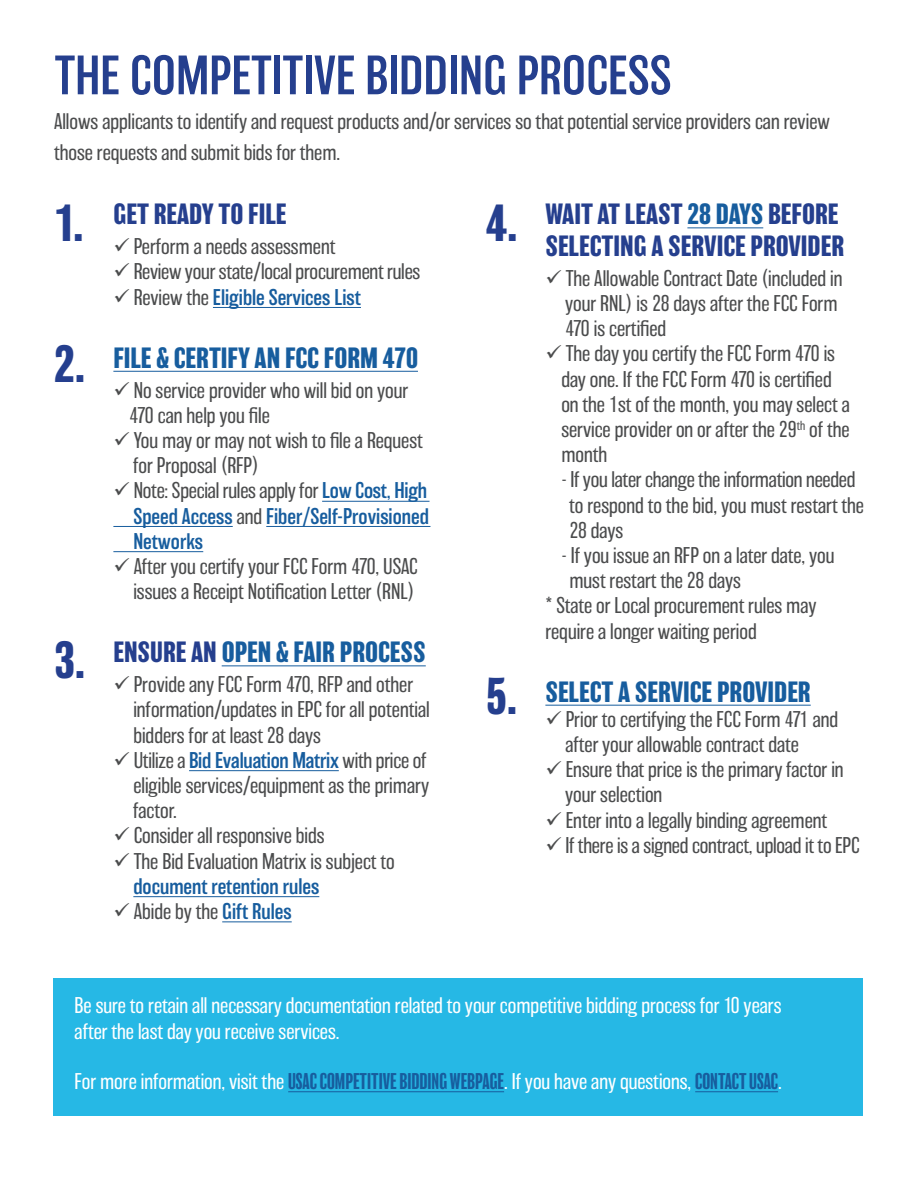
<style>
.page{position:relative;width:918px;height:1188px;background:#fff}
.page>*{position:absolute;margin:0;border:0;box-sizing:border-box;transform-origin:0 0}
.Text_Center{font:300 51px "Balboa";color:#253f8e}
.t1{font:700 48px "Balboa";color:#253f8e}
.Text_Left{font:700 27px "Balboa";color:#175d9e}
.Text_Left-2{font:700 27px/31.5px "Balboa";color:#253f8e}
.Text_Left-3{font:200 21px/25.2px "Balboa";color:#4b4c4d}
.Text_Center-2{font:200 21px/25.2px "Balboa";color:#fff}
.Text_Left-4{font:300 21px/25.2px "Balboa";color:#175d9e;text-align:justify}
.s1{color:#4b4c4d}
.s2{font-weight:200;color:#4b4c4d}
.s3{color:#253f8e}
.s4{font-weight:300;color:#175d9e}
.s5{color:#175d9e}
.s6{font-weight:400;font-stretch:condensed;color:#175d9e}
</style>
<div class="page">
<div style="left:53px;top:978px;width:810px;height:138px;background:#26b8e5"></div>
<hr style="left:288px;top:1092px;width:216px;height:1px;background:#175d9e">
<hr style="left:695px;top:1092px;width:83px;height:1px;background:#175d9e">
<hr style="left:213px;top:307px;width:148px;height:1px;background:#175d9e">
<hr style="left:113px;top:371px;width:305px;height:1px;background:#175d9e">
<hr style="left:322px;top:501px;width:108px;height:1px;background:#175d9e">
<hr style="left:113px;top:526px;width:120px;height:1px;background:#175d9e">
<hr style="left:266px;top:526px;width:164px;height:1px;background:#175d9e">
<hr style="left:113px;top:551px;width:90px;height:1px;background:#175d9e">
<hr style="left:222px;top:666px;width:204px;height:1px;background:#175d9e">
<hr style="left:189px;top:770px;width:150px;height:1px;background:#175d9e">
<hr style="left:133px;top:896px;width:186px;height:1px;background:#175d9e">
<hr style="left:222px;top:922px;width:70px;height:1px;background:#175d9e">
<hr style="left:687px;top:228px;width:76px;height:1px;background:#175d9e">
<hr style="left:545px;top:705px;width:266px;height:1px;background:#175d9e">
<p class="Text_Center" style="left:55px;top:49px;width:618px">THE COMPETITIVE BIDDING PROCESS</p>
<p class="Text_Left-3" style="left:54px;top:109px;width:777px">Allows applicants to identify and request products and/or services so that potential service providers can review</p>
<p class="Text_Left-3" style="left:54px;top:140px;width:288px">those requests and submit bids for them.</p>
<p class="t1" style="left:54px;top:196px;width:31px">1.</p>
<p class="t1" style="left:54px;top:336px;width:33px">2.</p>
<p class="t1" style="left:55px;top:632px;width:32px">3.</p>
<p class="Text_Left-2" style="left:113px;top:199px;width:175px">GET READY TO FILE</p>
<p class="Text_Left-3" style="left:113px;top:234px;width:224px">✓ Perform a needs assessment</p>
<p class="Text_Left-3" style="left:113px;top:259px;width:308px">✓ Review your state/local procurement rules</p>
<p class="Text_Left-4" style="left:113px;top:285px;width:249px"><span class="s1">✓</span> <span class="s2">Review the</span> Eligible Services List</p>
<p class="Text_Left" style="left:113px;top:342px;width:306px">FILE &amp; CERTIFY AN FCC FORM 470</p>
<p class="Text_Left-3" style="left:129px;top:378px;width:280px;text-indent:-16px">✓ No service provider who will bid on your<br>470 can help you file</p>
<p class="Text_Left-3" style="left:133px;top:428px;width:291px;text-indent:-20px">✓ You may or may not wish to file a Request for Proposal (RFP)</p>
<p class="Text_Left-4" style="left:133px;top:478px;width:297px;text-indent:-20px"><span class="s1">✓</span> <span class="s2">Note: Special rules apply for</span> Low Cost, High Speed Access <span class="s2">and</span> Fiber/Self-Provisioned Networks</p>
<p class="Text_Left-3" style="left:113px;top:554px;width:306px">✓ After you certify your FCC Form 470, USAC</p>
<p class="Text_Left-3" style="left:133px;top:579px;width:283px">issues a Receipt Notification Letter (RNL)</p>
<p class="Text_Left" style="left:113px;top:637px;width:314px"><span class="s3">ENSURE AN</span> OPEN &amp; FAIR PROCESS</p>
<p class="Text_Left-3" style="left:113px;top:672px;width:301px">✓ Provide any FCC Form 470, RFP and other</p>
<p class="Text_Left-3" style="left:133px;top:697px;width:298px">information/updates in EPC for all potential</p>
<p class="Text_Left-3" style="left:133px;top:723px;width:189px">bidders for at least 28 days</p>
<p class="Text_Left-3" style="left:113px;top:748px;width:315px">✓ Utilize a <span class="s4">Bid Evaluation Matrix</span> with price of</p>
<p class="Text_Left-3" style="left:133px;top:773px;width:297px">eligible services/equipment as the primary</p>
<p class="Text_Left-3" style="left:133px;top:798px;width:45px">factor.</p>
<p class="Text_Left-3" style="left:113px;top:823px;width:213px">✓ Consider all responsive bids</p>
<p class="Text_Left-3" style="left:113px;top:849px;width:283px">✓ The Bid Evaluation Matrix is subject to</p>
<p class="Text_Left-4" style="left:133px;top:874px;width:187px">document retention rules</p>
<p class="Text_Left-3" style="left:113px;top:899px;width:180px">✓ Abide by the <span class="s4">Gift Rules</span></p>
<p class="t1" style="left:486px;top:196px;width:33px">4.</p>
<p class="t1" style="left:486px;top:669px;width:33px">5.</p>
<p class="Text_Left-2" style="left:545px;top:199px;width:300px">WAIT AT LEAST <span class="s5">28 DAYS</span> BEFORE<br>SELECTING A SERVICE PROVIDER</p>
<p class="Text_Left-3" style="left:545px;top:266px;width:299px">✓ The Allowable Contract Date (included in</p>
<p class="Text_Left-3" style="left:565px;top:291px;width:274px">your RNL) is 28 days after the FCC Form<br>470 is certified</p>
<p class="Text_Left-3" style="left:561px;top:341px;width:290px;text-indent:-16px">✓ The day you certify the FCC Form 470 is day one. If the FCC Form 470 is certified on the 1st of the month, you may select a service provider on or after the 29<sup>th</sup> of the month</p>
<p class="Text_Left-3" style="left:569px;top:467px;width:296px;text-indent:-8px">- If you later change the information needed to respond to the bid, you must restart the<br>28 days</p>
<p class="Text_Left-3" style="left:561px;top:543px;width:275px">- If you issue an RFP on a later date, you</p>
<p class="Text_Left-3" style="left:569px;top:568px;width:173px">must restart the 28 days</p>
<p class="Text_Left-3" style="left:545px;top:593px;width:273px">* State or Local procurement rules may require a longer waiting period</p>
<p class="Text_Left" style="left:545px;top:676px;width:267px">SELECT A SERVICE PROVIDER</p>
<p class="Text_Left-3" style="left:565px;top:707px;width:274px;text-indent:-20px">✓ Prior to certifying the FCC Form 471 and after your allowable contract date</p>
<p class="Text_Left-3" style="left:565px;top:757px;width:280px;text-indent:-20px">✓ Ensure that price is the primary factor in your selection</p>
<p class="Text_Left-3" style="left:545px;top:808px;width:283px">✓ Enter into a legally binding agreement</p>
<p class="Text_Left-3" style="left:545px;top:833px;width:316px">✓ If there is a signed contract, upload it to EPC</p>
<p class="Text_Center-2" style="left:75px;top:993px;width:708px">Be sure to retain all necessary documentation related to your competitive bidding process for 10 years after the last day you receive services.</p>
<p class="Text_Center-2" style="left:75px;top:1069px;width:709px">For more information, visit the <span class="s6">USAC COMPETITIVE BIDDING WEBPAGE</span>. If you have any questions, <span class="s6">CONTACT USAC</span>.</p>
</div>
